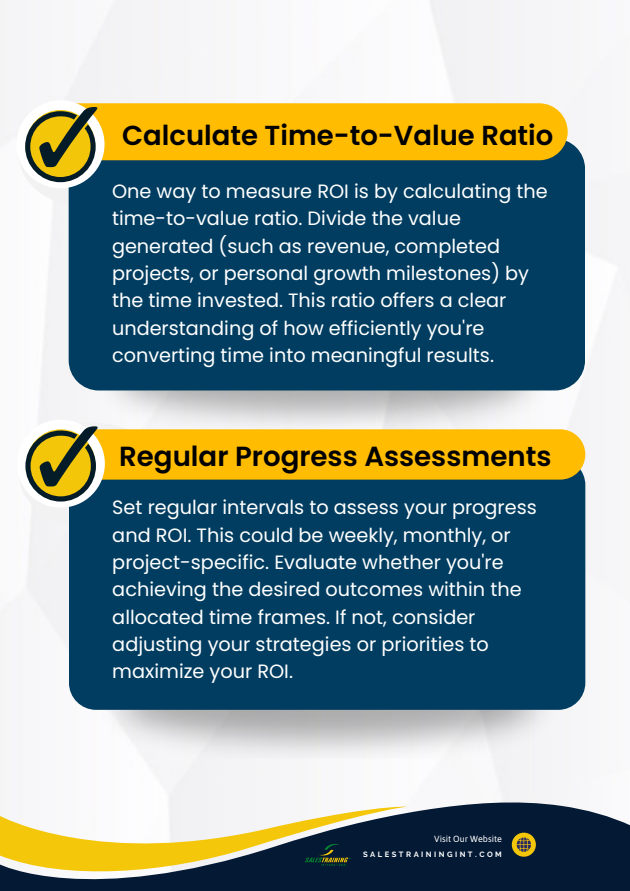
<style>
.page{position:relative;width:630px;height:891px;background:#fff}
.page>*{position:absolute;margin:0;border:0;box-sizing:border-box;transform-origin:0 0}
.t1{font:600 27.6px "Poppins";color:#000}
.t2{font:19.2px/27.2px "Poppins";color:#fff}
.t3{font:8.8px "Asap";color:#fff}
.t4{font:700 7.6px "Raleway";letter-spacing:.32em;color:#fff}
</style>
<div class="page">
<img style="left:0;top:0;width:629px;height:799px">
<div style="left:19px;top:103px;width:146px;height:105px;background:#f2f2f2;border-radius:50%"></div>
<img style="left:91px;top:391px;width:461px;height:38px">
<div style="left:69px;top:139px;width:516px;height:252px;background:#003d60"></div>
<div style="left:42px;top:103px;width:526px;height:57px;background:#ffbc00;border-radius:29px"></div>
<div style="left:17px;top:100px;width:88px;height:88px;background:#fff;border-radius:50%"></div>
<svg style="left:0;top:799px;width:630px;height:92px;fill:#041934"></svg>
<div style="left:373px;top:866px;width:257px;height:25px;background:#041934"></div>
<svg style="left:0;top:807px;width:408px;height:74px"></svg>
<svg style="left:512px;top:833px;width:24px;height:24px"></svg>
<img style="left:306px;top:844px;width:45px;height:21px">
<svg style="left:25px;top:107px;width:72px;height:75px"></svg>
<div style="left:19px;top:423px;width:146px;height:105px;background:#f2f2f2;border-radius:50%"></div>
<img style="left:96px;top:710px;width:461px;height:49px">
<div style="left:69px;top:458px;width:516px;height:252px;background:#003d60;border-radius:27px"></div>
<div style="left:42px;top:429px;width:543px;height:51px;background:#ffbc00;border-radius:25px"></div>
<div style="left:17px;top:420px;width:88px;height:88px;background:#fff;border-radius:50%"></div>
<svg style="left:25px;top:426px;width:73px;height:76px"></svg>
<p class="t1" style="left:122px;top:116px;width:433px">Calculate Time-to-Value Ratio</p>
<p class="t2" style="left:112px;top:178px;width:437px">One way to measure ROI is by calculating the time-to-value ratio. Divide the value generated (such as revenue, completed projects, or personal growth milestones) by the time invested. This ratio offers a clear understanding of how efficiently you're converting time into meaningful results.</p>
<p class="t1" style="left:119px;top:437px;width:434px">Regular Progress Assessments</p>
<p class="t2" style="left:112px;top:494px;width:426px">Set regular intervals to assess your progress and ROI. This could be weekly, monthly, or project-specific. Evaluate whether you're achieving the desired outcomes within the allocated time frames. If not, consider adjusting your strategies or priorities to maximize your ROI.</p>
<p class="t3" style="left:434px;top:833px;width:69px">Visit Our Website</p>
<p class="t4" style="left:363px;top:850px;width:140px">SALESTRAININGINT.COM</p>
</div>
